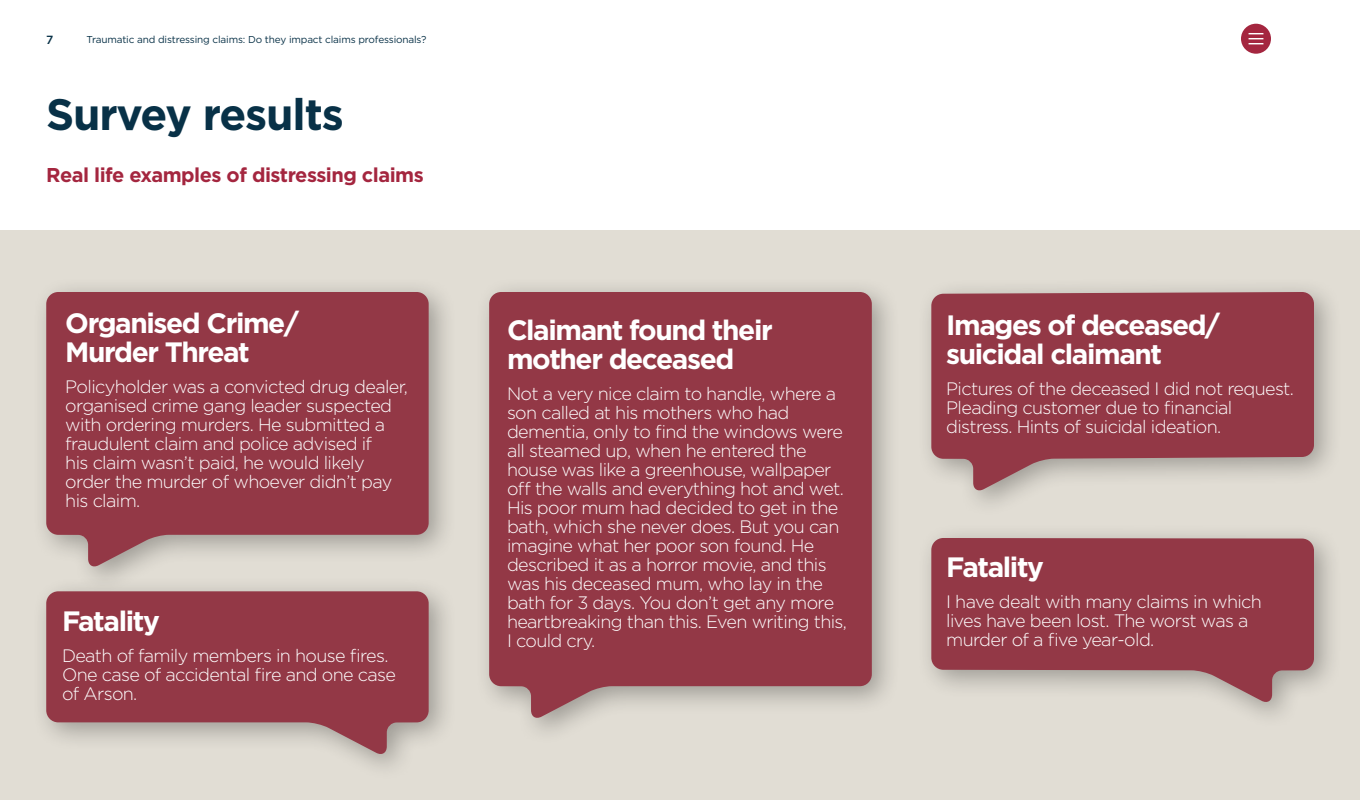
<style>
.page{position:relative;width:1360px;height:800px;background:#fff}
.page>*{position:absolute;margin:0;border:0;box-sizing:border-box;transform-origin:0 0}
.t1{font:700 44px "Gotham";letter-spacing:-.025em;color:#083147}
.t2{font:700 28px/29px "Gotham";letter-spacing:-.05em;color:#fff}
.t3{font:700 20px "Gotham";letter-spacing:-.025em;color:#a4263f}
.t4{font:300 18px/19px "Gotham";letter-spacing:-.035em;color:#fff}
.t5{font:500 11.8px "Gotham";color:#083147}
.t6{font:10px "Gotham";letter-spacing:-.015em;color:#083147}
</style>
<div class="page">
<div style="left:1241px;top:24px;width:30px;height:30px;background:#a4263f;border-radius:50%"></div>
<svg style="left:1249px;top:33px;width:14px;height:11px"></svg>
<div style="left:0;top:230px;width:1360px;height:570px;background:#e1ddd4"></div>
<div style="left:474px;top:277px;width:427px;height:469px;background:#000;opacity:.3"></div>
<svg style="left:489px;top:292px;width:383px;height:428px;background:#97424f"></svg>
<div style="left:31px;top:277px;width:427px;height:317px;background:#000;opacity:.3"></div>
<svg style="left:46px;top:292px;width:383px;height:276px;background:#994853"></svg>
<div style="left:31px;top:576px;width:427px;height:206px;background:#000;opacity:.3"></div>
<svg style="left:46px;top:591px;width:383px;height:165px;background:#9e535d"></svg>
<div style="left:916px;top:523px;width:427px;height:207px;background:#000;opacity:.3"></div>
<svg style="left:931px;top:538px;width:383px;height:166px;background:#9e535d"></svg>
<div style="left:916px;top:277px;width:427px;height:242px;background:#000;opacity:.3"></div>
<svg style="left:931px;top:292px;width:383px;height:200px;background:#9c4f5a"></svg>
<p class="t5" style="left:46px;top:32px;width:9px">7</p>
<p class="t6" style="left:87px;top:33px;width:341px">Traumatic and distressing claims: Do they impact claims professionals?</p>
<h1 class="t1" style="left:46px;top:85px;width:300px">Survey results</h1>
<p class="t3" style="left:46px;top:162px;width:379px">Real life examples of distressing claims</p>
<h2 class="t2" style="left:65px;top:309px;width:235px">Organised Crime/<br>Murder Threat</h2>
<p class="t4" style="left:65px;top:377px;width:344px">Policyholder was a convicted drug dealer, organised crime gang leader suspected with ordering murders. He submitted a fraudulent claim and police advised if<br>his claim wasn’t paid, he would likely order the murder of whoever didn’t pay his claim.</p>
<h2 class="t2" style="left:62px;top:606px;width:99px">Fatality</h2>
<p class="t4" style="left:62px;top:645px;width:335px">Death of family members in house fires.<br>One case of accidental fire and one case of Arson.</p>
<h2 class="t2" style="left:507px;top:315px;width:267px">Claimant found their mother deceased</h2>
<p class="t4" style="left:507px;top:384px;width:342px">Not a very nice claim to handle, where a son called at his mothers who had dementia, only to find the windows were all steamed up, when he entered the house was like a greenhouse, wallpaper off the walls and everything hot and wet.<br>His poor mum had decided to get in the bath, which she never does. But you can imagine what her poor son found. He described it as a horror movie, and this was his deceased mum, who lay in the bath for 3 days. You don’t get any more heartbreaking than this. Even writing this, I could cry.</p>
<h2 class="t2" style="left:946px;top:310px;width:275px">Images of deceased/ suicidal claimant</h2>
<p class="t4" style="left:946px;top:379px;width:349px">Pictures of the deceased I did not request.<br>Pleading customer due to financial distress. Hints of suicidal ideation.</p>
<h2 class="t2" style="left:946px;top:552px;width:99px">Fatality</h2>
<p class="t4" style="left:946px;top:592px;width:317px">I have dealt with many claims in which lives have been lost. The worst was a murder of a five year-old.</p>
</div>
